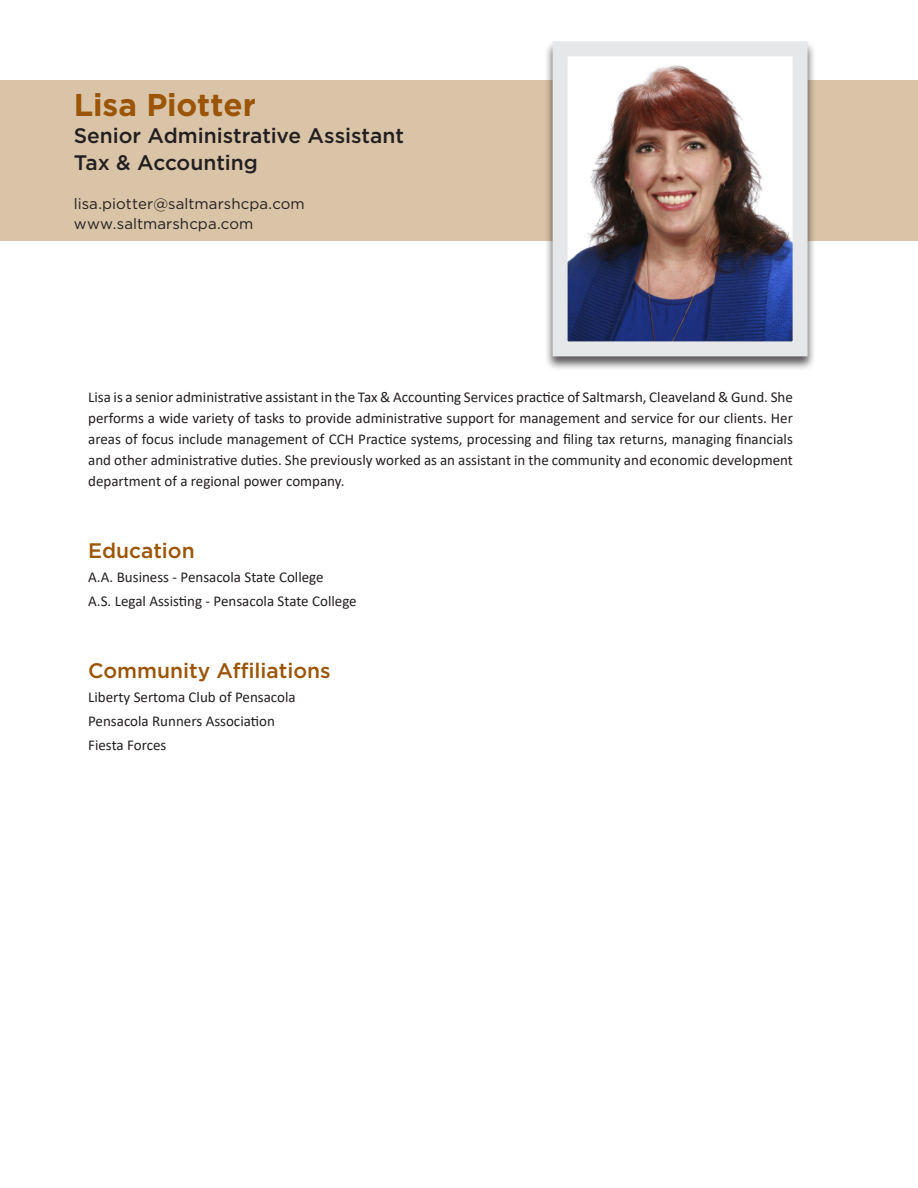
<style>
.page{position:relative;width:918px;height:1188px;background:#fff}
.page>*{position:absolute;margin:0;border:0;box-sizing:border-box;transform-origin:0 0}
.t1{font:700 31.5px "Gotham";letter-spacing:-.005em;color:#9c5506}
.t2{font:500 21px "Gotham";letter-spacing:-.005em;color:#231f20}
.t3{font:500 21px "Gotham";color:#9c5506}
.t4{font:15px/21px "Calibri";color:#231f20;text-align:justify}
.t5{font:15px "Gotham";letter-spacing:.01em;color:#231f20}
</style>
<div class="page">
<div style="left:0;top:80px;width:918px;height:161px;background:#d9c4a7"></div>
<div style="left:544px;top:40px;width:272px;height:331px;background:#231f20;opacity:.75"></div>
<img style="left:569px;top:57px;width:223px;height:283px">
<div style="left:553px;top:41px;width:255px;height:315px;border:15px solid #e6e7e9"></div>
<p class="t1" style="left:74px;top:84px;width:184px">Lisa Piotter</p>
<p class="t2" style="left:74px;top:122px;width:332px">Senior Administrative Assistant</p>
<p class="t2" style="left:74px;top:149px;width:186px">Tax &amp; Accounting</p>
<p class="t5" style="left:74px;top:194px;width:233px">lisa.piotter@saltmarshcpa.com</p>
<p class="t5" style="left:74px;top:214px;width:181px">www.saltmarshcpa.com</p>
<p class="t4" style="left:88px;top:386px;width:706px">Lisa is a senior administrative assistant in the Tax &amp; Accounting Services practice of Saltmarsh, Cleaveland &amp; Gund. She performs a wide variety of tasks to provide administrative support for management and service for our clients. Her areas of focus include management of CCH Practice systems, processing and filing tax returns, managing financials and other administrative duties. She previously worked as an assistant in the community and economic development department of a regional power company.</p>
<p class="t3" style="left:88px;top:537px;width:108px">Education</p>
<p class="t4" style="left:88px;top:566px;width:237px">A.A. Business - Pensacola State College</p>
<p class="t4" style="left:88px;top:590px;width:270px">A.S. Legal Assisting - Pensacola State College</p>
<p class="t3" style="left:88px;top:657px;width:244px">Community Affiliations</p>
<p class="t4" style="left:88px;top:686px;width:209px">Liberty Sertoma Club of Pensacola</p>
<p class="t4" style="left:88px;top:710px;width:188px">Pensacola Runners Association</p>
<p class="t4" style="left:88px;top:734px;width:80px">Fiesta Forces</p>
</div>
